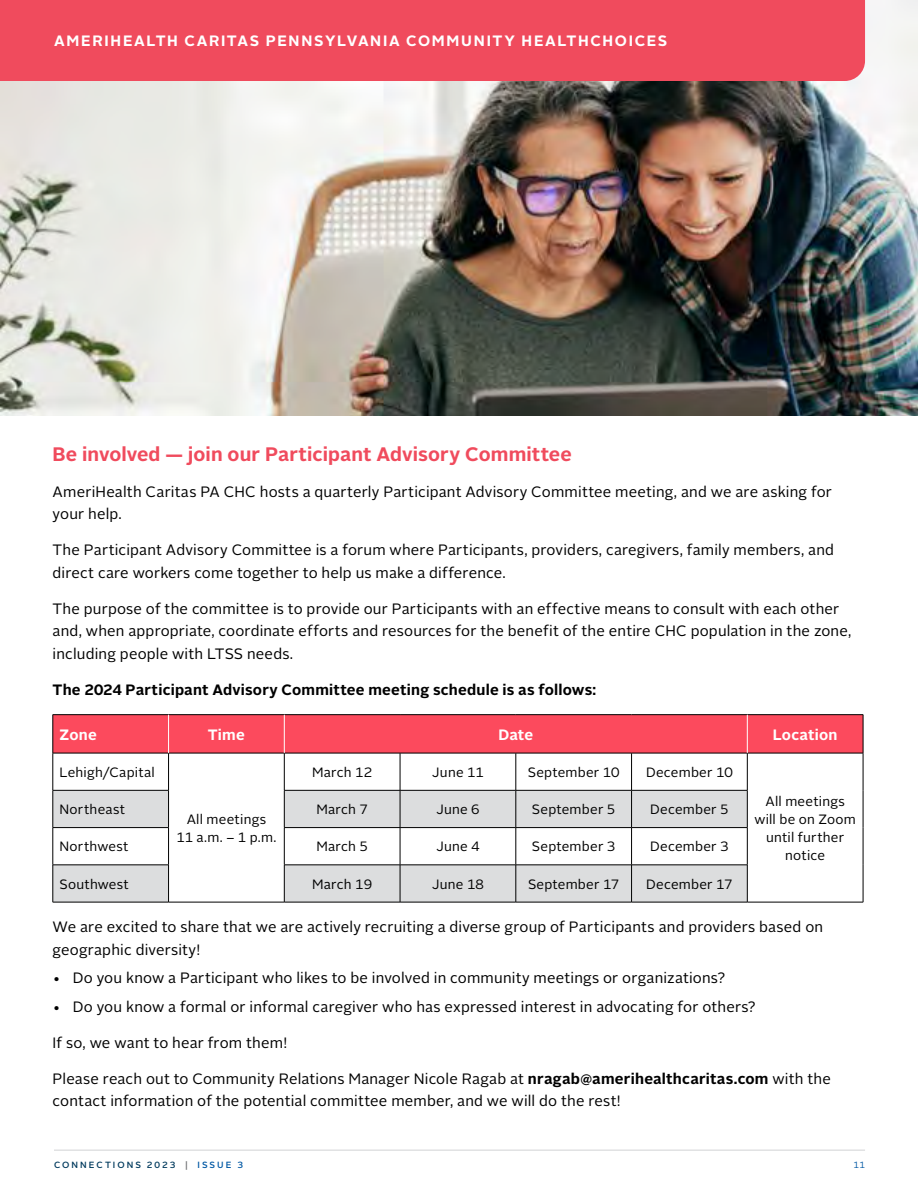
<style>
.page{position:relative;width:918px;height:1188px;background:#fff}
.page>*{position:absolute;margin:0;border:0;box-sizing:border-box;transform-origin:0 0}
.t1{font:700 19.5px "Alright Sans";letter-spacing:.005em;color:#f04b5d}
.Body_Copy{font:15px/22.5px "Alright Sans";letter-spacing:.01em;color:#000}
.Body_Copy-2{font:700 15px "Alright Sans";letter-spacing:.105em;color:#fff}
.Body_Copy-3{font:700 15px "Alright Sans";letter-spacing:.015em;color:#000}
.Body_Copy-4{font:700 15px "Alright Sans";letter-spacing:.015em;color:#fff}
.Body_Copy-5{font:13.5px/18px "Alright Sans";letter-spacing:.015em;color:#000;text-align:center}
.t2{font:500 9px "Alright Sans";letter-spacing:.23em;color:#003a5d}
.t3{font:9px "Alright Sans";color:#0058a4}
.s1{font-weight:700}
.s2{color:#6d6e71}
.s3{color:#0058a4}
</style>
<div class="page">
<div style="left:54px;top:715px;width:809px;height:38px;background:#fc4a5d"></div>
<svg style="left:54px;top:790px;width:693px;height:112px;fill:#dcddde"></svg>
<hr style="left:53px;top:714px;width:116px;height:1px;background:#000">
<hr style="left:53px;top:715px;width:1px;height:38px;background:#000">
<hr style="left:169px;top:714px;width:115px;height:1px;background:#000">
<hr style="left:284px;top:714px;width:116px;height:1px;background:#000">
<hr style="left:400px;top:714px;width:116px;height:1px;background:#000">
<hr style="left:516px;top:714px;width:116px;height:1px;background:#000">
<hr style="left:632px;top:714px;width:115px;height:1px;background:#000">
<hr style="left:747px;top:714px;width:116px;height:1px;background:#000">
<hr style="left:863px;top:715px;width:1px;height:38px;background:#000">
<hr style="left:53px;top:753px;width:116px;height:1px;background:#000">
<hr style="left:53px;top:753px;width:1px;height:37px;background:#000">
<hr style="left:169px;top:753px;width:115px;height:1px;background:#000">
<hr style="left:168px;top:753px;width:1px;height:37px;background:#000">
<hr style="left:284px;top:753px;width:116px;height:1px;background:#000">
<hr style="left:284px;top:753px;width:1px;height:37px;background:#000">
<hr style="left:400px;top:753px;width:116px;height:1px;background:#000">
<hr style="left:400px;top:753px;width:1px;height:37px;background:#000">
<hr style="left:516px;top:753px;width:116px;height:1px;background:#000">
<hr style="left:516px;top:753px;width:1px;height:37px;background:#000">
<hr style="left:632px;top:753px;width:115px;height:1px;background:#000">
<hr style="left:631px;top:753px;width:1px;height:37px;background:#000">
<hr style="left:747px;top:753px;width:116px;height:1px;background:#000">
<hr style="left:747px;top:753px;width:1px;height:37px;background:#000">
<hr style="left:863px;top:753px;width:1px;height:37px;background:#000">
<hr style="left:53px;top:790px;width:116px;height:1px;background:#000">
<hr style="left:53px;top:791px;width:1px;height:36px;background:#000">
<hr style="left:168px;top:791px;width:1px;height:36px;background:#000">
<hr style="left:284px;top:790px;width:116px;height:1px;background:#000">
<hr style="left:284px;top:791px;width:1px;height:36px;background:#000">
<hr style="left:400px;top:790px;width:116px;height:1px;background:#000">
<hr style="left:400px;top:791px;width:1px;height:36px;background:#000">
<hr style="left:516px;top:790px;width:116px;height:1px;background:#000">
<hr style="left:516px;top:791px;width:1px;height:36px;background:#000">
<hr style="left:632px;top:790px;width:116px;height:1px;background:#000">
<hr style="left:631px;top:791px;width:1px;height:36px;background:#000">
<hr style="left:747px;top:791px;width:1px;height:36px;background:#000">
<hr style="left:863px;top:790px;width:1px;height:38px;background:#000">
<hr style="left:53px;top:827px;width:116px;height:1px;background:#000">
<hr style="left:53px;top:828px;width:1px;height:37px;background:#000">
<hr style="left:168px;top:828px;width:1px;height:37px;background:#000">
<hr style="left:284px;top:827px;width:116px;height:1px;background:#000">
<hr style="left:284px;top:828px;width:1px;height:37px;background:#000">
<hr style="left:400px;top:827px;width:116px;height:1px;background:#000">
<hr style="left:400px;top:828px;width:1px;height:37px;background:#000">
<hr style="left:516px;top:827px;width:116px;height:1px;background:#000">
<hr style="left:516px;top:828px;width:1px;height:37px;background:#000">
<hr style="left:632px;top:827px;width:116px;height:1px;background:#000">
<hr style="left:631px;top:828px;width:1px;height:37px;background:#000">
<hr style="left:747px;top:828px;width:1px;height:37px;background:#000">
<hr style="left:863px;top:828px;width:1px;height:37px;background:#000">
<hr style="left:53px;top:865px;width:116px;height:1px;background:#000">
<hr style="left:53px;top:865px;width:1px;height:37px;background:#000">
<hr style="left:168px;top:865px;width:1px;height:37px;background:#000">
<hr style="left:284px;top:865px;width:116px;height:1px;background:#000">
<hr style="left:284px;top:865px;width:1px;height:37px;background:#000">
<hr style="left:400px;top:865px;width:116px;height:1px;background:#000">
<hr style="left:400px;top:865px;width:1px;height:37px;background:#000">
<hr style="left:516px;top:865px;width:116px;height:1px;background:#000">
<hr style="left:516px;top:865px;width:1px;height:37px;background:#000">
<hr style="left:632px;top:865px;width:116px;height:1px;background:#000">
<hr style="left:631px;top:865px;width:1px;height:37px;background:#000">
<hr style="left:747px;top:865px;width:1px;height:37px;background:#000">
<hr style="left:863px;top:865px;width:1px;height:37px;background:#000">
<hr style="left:53px;top:902px;width:116px;height:1px;background:#000">
<hr style="left:169px;top:902px;width:115px;height:1px;background:#000">
<hr style="left:284px;top:902px;width:116px;height:1px;background:#000">
<hr style="left:400px;top:902px;width:116px;height:1px;background:#000">
<hr style="left:516px;top:902px;width:116px;height:1px;background:#000">
<hr style="left:632px;top:902px;width:115px;height:1px;background:#000">
<hr style="left:747px;top:902px;width:116px;height:1px;background:#000">
<hr style="left:168px;top:715px;width:1px;height:38px;background:#fff">
<hr style="left:284px;top:715px;width:1px;height:38px;background:#fff">
<hr style="left:747px;top:715px;width:1px;height:38px;background:#fff">
<img style="left:0;top:0;width:918px;height:416px">
<hr style="left:54px;top:1150px;width:811px;height:1px;background:#d1d3d4">
<div style="left:0;top:0;width:865px;height:81px;background:#f04b5d"></div>
<p class="Body_Copy-2" style="left:54px;top:30px;width:615px">AMERIHEALTH CARITAS PENNSYLVANIA COMMUNITY HEALTHCHOICES</p>
<p class="t1" style="left:53px;top:440px;width:521px">Be involved — join our Participant Advisory Committee</p>
<p class="Body_Copy" style="left:53px;top:481px;width:781px">AmeriHealth Caritas PA CHC hosts a quarterly Participant Advisory Committee meeting, and we are asking for your help.</p>
<p class="Body_Copy" style="left:53px;top:539px;width:783px">The Participant Advisory Committee is a forum where Participants, providers, caregivers, family members, and direct care workers come together to help us make a difference.</p>
<p class="Body_Copy" style="left:53px;top:598px;width:800px">The purpose of the committee is to provide our Participants with an effective means to consult with each other and, when appropriate, coordinate efforts and resources for the benefit of the entire CHC population in the zone, including people with LTSS needs.</p>
<p class="Body_Copy-3" style="left:53px;top:679px;width:545px">The 2024 Participant Advisory Committee meeting schedule is as follows:</p>
<p class="Body_Copy-2" style="left:60px;top:724px;width:39px">Zone</p>
<p class="Body_Copy-2" style="left:208px;top:724px;width:39px">Time</p>
<p class="Body_Copy-2" style="left:498px;top:724px;width:36px">Date</p>
<p class="Body_Copy-4" style="left:773px;top:724px;width:66px">Location</p>
<p class="Body_Copy-5" style="left:60px;top:763px;width:97px">Lehigh/Capital</p>
<p class="Body_Copy-5" style="left:176px;top:810px;width:102px">All meetings<br>11 a.m. – 1 p.m.</p>
<p class="Body_Copy-5" style="left:312px;top:763px;width:61px">March 12</p>
<p class="Body_Copy-5" style="left:432px;top:763px;width:53px">June 11</p>
<p class="Body_Copy-5" style="left:528px;top:763px;width:93px">September 10</p>
<p class="Body_Copy-5" style="left:646px;top:763px;width:88px">December 10</p>
<p class="Body_Copy-5" style="left:754px;top:792px;width:103px">All meetings will be on Zoom until further notice</p>
<p class="Body_Copy-5" style="left:60px;top:801px;width:67px">Northeast</p>
<p class="Body_Copy-5" style="left:316px;top:801px;width:53px">March 7</p>
<p class="Body_Copy-5" style="left:436px;top:801px;width:45px">June 6</p>
<p class="Body_Copy-5" style="left:532px;top:801px;width:85px">September 5</p>
<p class="Body_Copy-5" style="left:650px;top:801px;width:80px">December 5</p>
<p class="Body_Copy-5" style="left:60px;top:838px;width:70px">Northwest</p>
<p class="Body_Copy-5" style="left:316px;top:838px;width:53px">March 5</p>
<p class="Body_Copy-5" style="left:436px;top:838px;width:45px">June 4</p>
<p class="Body_Copy-5" style="left:532px;top:838px;width:85px">September 3</p>
<p class="Body_Copy-5" style="left:650px;top:838px;width:80px">December 3</p>
<p class="Body_Copy-5" style="left:60px;top:875px;width:71px">Southwest</p>
<p class="Body_Copy-5" style="left:312px;top:875px;width:61px">March 19</p>
<p class="Body_Copy-5" style="left:432px;top:875px;width:54px">June 18</p>
<p class="Body_Copy-5" style="left:528px;top:875px;width:93px">September 17</p>
<p class="Body_Copy-5" style="left:646px;top:875px;width:88px">December 17</p>
<p class="Body_Copy" style="left:53px;top:916px;width:772px">We are excited to share that we are actively recruiting a diverse group of Participants and providers based on geographic diversity!</p>
<p class="Body_Copy" style="left:53px;top:967px;width:674px">• Do you know a Participant who likes to be involved in community meetings or organizations?</p>
<p class="Body_Copy" style="left:53px;top:996px;width:705px">• Do you know a formal or informal caregiver who has expressed interest in advocating for others?</p>
<p class="Body_Copy" style="left:53px;top:1032px;width:236px">If so, we want to hear from them!</p>
<p class="Body_Copy" style="left:53px;top:1068px;width:780px">Please reach out to Community Relations Manager Nicole Ragab at <span class="s1">nragab@amerihealthcaritas.com</span> with the contact information of the potential committee member, and we will do the rest!</p>
<p class="t2" style="left:54px;top:1159px;width:190px">CONNECTIONS 2023 <span class="s2">|</span> <span class="s3">ISSUE 3</span></p>
<p class="t3" style="left:853px;top:1159px;width:13px">11</p>
</div>
